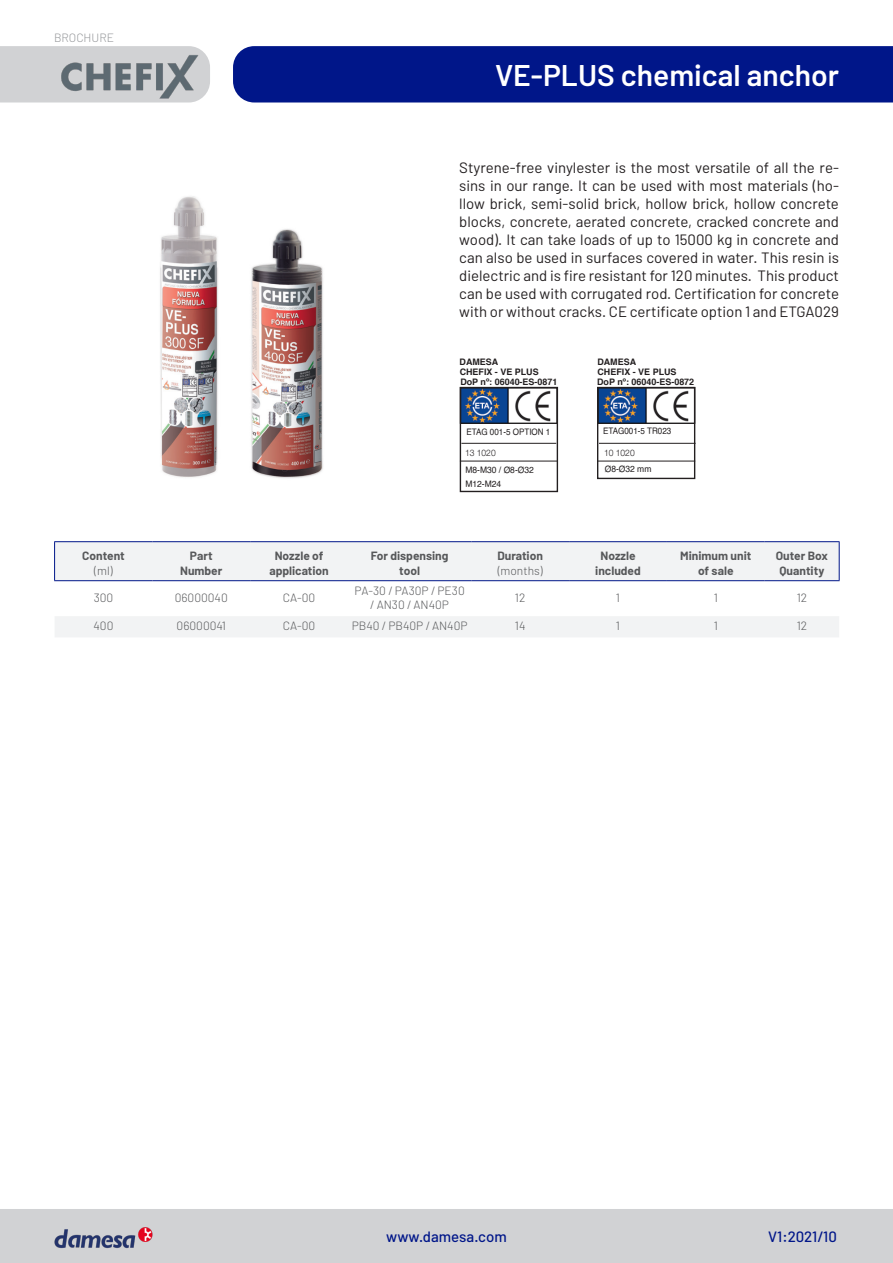
<style>
.page{position:relative;width:893px;height:1263px;background:#fff}
.page>*{position:absolute;margin:0;border:0;box-sizing:border-box;transform-origin:0 0}
.t1{font:600 30px "Barlow";color:#fff}
.t2{font:15px/18px "Barlow";color:#231f20;text-align:justify}
.t3{font:500 15px "Barlow";color:#001689}
.t4{font:700 12px/15px "Barlow";color:#57585a;text-align:center}
.t5{font:300 12px/14.4px "Barlow";color:#57585a;text-align:center}
.t6{font:300 12px "Barlow";color:#939598}
.t7{font:700 9px "Helvetica";color:#231f20}
.t8{font:9px "Helvetica";color:#231f20;scale:.9 1}
.t9{font:9px "Helvetica";color:#231f20;scale:.95 1}
.t10{font:300 9px "Helvetica Neue LT Std";color:#231f20;scale:.95 1}
</style>
<div class="page">
<svg style="left:55px;top:542px;width:784px;height:95px;fill:#f2f3f4"></svg>
<hr style="left:54px;top:541px;width:98px;height:1px;background:#001689">
<hr style="left:54px;top:542px;width:1px;height:38px;background:#001689">
<hr style="left:152px;top:541px;width:98px;height:1px;background:#001689">
<hr style="left:250px;top:541px;width:98px;height:1px;background:#001689">
<hr style="left:348px;top:541px;width:123px;height:1px;background:#001689">
<hr style="left:471px;top:541px;width:98px;height:1px;background:#001689">
<hr style="left:569px;top:541px;width:98px;height:1px;background:#001689">
<hr style="left:667px;top:541px;width:98px;height:1px;background:#001689">
<hr style="left:765px;top:541px;width:75px;height:1px;background:#001689">
<hr style="left:839px;top:542px;width:1px;height:38px;background:#001689">
<hr style="left:54px;top:580px;width:98px;height:1px;background:#001689">
<hr style="left:152px;top:580px;width:98px;height:1px;background:#001689">
<hr style="left:250px;top:580px;width:98px;height:1px;background:#001689">
<hr style="left:348px;top:580px;width:123px;height:1px;background:#001689">
<hr style="left:471px;top:580px;width:98px;height:1px;background:#001689">
<hr style="left:569px;top:580px;width:98px;height:1px;background:#001689">
<hr style="left:667px;top:580px;width:98px;height:1px;background:#001689">
<hr style="left:765px;top:580px;width:75px;height:1px;background:#001689">
<div style="left:0;top:46px;width:210px;height:56px;background:#d1d2d4"></div>
<div style="left:0;top:1209px;width:893px;height:54px;background:#d1d2d4"></div>
<div style="left:233px;top:46px;width:660px;height:56px;background:#001689"></div>
<img style="left:54px;top:1224px;width:99px;height:27px">
<img style="left:54px;top:54px;width:147px;height:44px">
<img style="left:160px;top:196px;width:163px;height:282px">
<svg style="left:462px;top:389px;width:89px;height:33px"></svg>
<div style="left:460px;top:387px;width:98px;height:37px;border:1px solid #231f20"></div>
<div style="left:460px;top:387px;width:98px;height:105px;border:1px solid #231f20"></div>
<hr style="left:462px;top:443px;width:94px;height:1px;background:#231f20">
<svg style="left:599px;top:389px;width:90px;height:33px"></svg>
<div style="left:597px;top:387px;width:98px;height:37px;border:1px solid #231f20"></div>
<div style="left:597px;top:387px;width:98px;height:92px;border:1px solid #231f20"></div>
<hr style="left:599px;top:443px;width:96px;height:1px;background:#231f20">
<hr style="left:460px;top:461px;width:97px;height:1px;background:#231f20">
<hr style="left:598px;top:461px;width:97px;height:1px;background:#231f20">
<p class="t6" style="left:54px;top:30px;width:62px">BROCHURE</p>
<p class="t4" style="left:82px;top:548px;width:44px">Content</p>
<p class="t5" style="left:94px;top:563px;width:20px">(ml)</p>
<p class="t1" style="left:495px;top:57px;width:345px">VE-PLUS chemical anchor</p>
<p class="t2" style="left:459px;top:158px;width:381px">Styrene-free vinylester is the most versatile of all the re&shy;sins in our range. It can be used with most materials (ho&shy;llow brick, semi-solid brick, hollow brick, hollow concrete blocks, concrete, aerated concrete, cracked concrete and wood). It can take loads of up to 15000 kg in concrete and can also be used in surfaces covered in water. This resin is dielectric and is fire resistant for 120 minutes. This product can be used with corrugated rod. Certification for concrete with or without cracks. CE certificate option 1 and ETGA029</p>
<p class="t7" style="left:460px;top:355px;width:40px">DAMESA</p>
<p class="t7" style="left:460px;top:365px;width:81px">CHEFIX - VE PLUS</p>
<p class="t7" style="left:597px;top:355px;width:40px">DAMESA</p>
<p class="t7" style="left:597px;top:365px;width:81px">CHEFIX - VE PLUS</p>
<p class="t7" style="left:460px;top:374px;width:99px">DoP nº: 06040-ES-0871</p>
<p class="t7" style="left:597px;top:374px;width:99px">DoP nº: 06040-ES-0872</p>
<p class="t8" style="left:466px;top:425px;width:95px">ETAG 001-5 OPTION 1</p>
<p class="t10" style="left:465px;top:448px;width:34px">13 1020</p>
<p class="t8" style="left:603px;top:424px;width:77px">ETAG001-5 TR023</p>
<p class="t10" style="left:604px;top:447px;width:34px">10 1020</p>
<p class="t9" style="left:465px;top:463px;width:74px">M8-M30 / Ø8-Ø32</p>
<p class="t9" style="left:605px;top:462px;width:51px">Ø8-Ø32 mm</p>
<p class="t9" style="left:465px;top:477px;width:39px">M12-M24</p>
<p class="t4" style="left:180px;top:548px;width:44px">Part<br>Number</p>
<p class="t4" style="left:269px;top:548px;width:61px">Nozzle of application</p>
<p class="t4" style="left:371px;top:548px;width:79px">For dispensing</p>
<p class="t4" style="left:399px;top:563px;width:22px">tool</p>
<p class="t4" style="left:497px;top:548px;width:47px">Duration</p>
<p class="t5" style="left:498px;top:563px;width:47px">(months)</p>
<p class="t4" style="left:600px;top:548px;width:37px">Nozzle</p>
<p class="t4" style="left:595px;top:563px;width:47px">included</p>
<p class="t4" style="left:680px;top:548px;width:73px">Minimum unit of sale</p>
<p class="t4" style="left:776px;top:548px;width:54px">Outer Box</p>
<p class="t4" style="left:779px;top:563px;width:46px">Quantity</p>
<p class="t5" style="left:94px;top:590px;width:21px">300</p>
<p class="t5" style="left:175px;top:590px;width:55px">06000040</p>
<p class="t5" style="left:283px;top:590px;width:34px">CA-00</p>
<p class="t5" style="left:355px;top:583px;width:112px">PA-30 / PA30P / PE30 / AN30 / AN40P</p>
<p class="t5" style="left:515px;top:590px;width:12px">12</p>
<p class="t5" style="left:616px;top:590px;width:6px">1</p>
<p class="t5" style="left:714px;top:590px;width:6px">1</p>
<p class="t5" style="left:797px;top:590px;width:12px">12</p>
<p class="t5" style="left:94px;top:618px;width:21px">400</p>
<p class="t5" style="left:177px;top:618px;width:51px">06000041</p>
<p class="t5" style="left:283px;top:618px;width:34px">CA-00</p>
<p class="t5" style="left:352px;top:618px;width:117px">PB40 / PB40P / AN40P</p>
<p class="t5" style="left:515px;top:618px;width:12px">14</p>
<p class="t5" style="left:616px;top:618px;width:6px">1</p>
<p class="t5" style="left:714px;top:618px;width:6px">1</p>
<p class="t5" style="left:797px;top:618px;width:12px">12</p>
<p class="t3" style="left:386px;top:1228px;width:122px">www.damesa.com</p>
<p class="t3" style="left:768px;top:1228px;width:70px">V1:2021/10</p>
</div>
